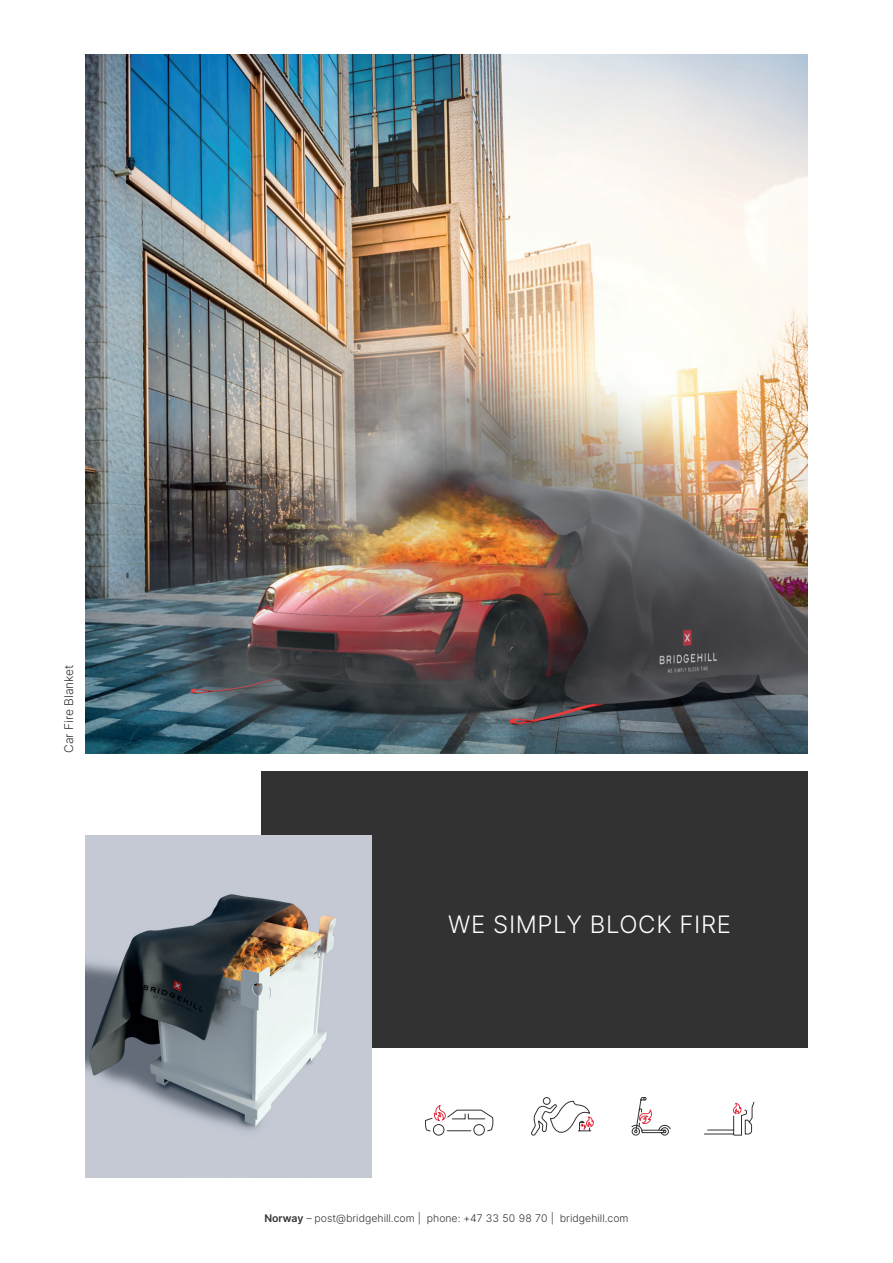
<style>
.page{position:relative;width:893px;height:1263px;background:#fff}
.page>*{position:absolute;margin:0;border:0;box-sizing:border-box;transform-origin:0 0}
.t1{font:300 24px "Inter";letter-spacing:.025em;color:#fff}
.t2{font:300 12px "Inter";color:#333233}
.t3{font:300 10.5px "Inter";color:#333233}
.s1{font-weight:600}
</style>
<div class="page">
<div style="left:261px;top:771px;width:547px;height:277px;background:#333233"></div>
<img style="left:85px;top:54px;width:723px;height:699px">
<img style="left:85px;top:836px;width:286px;height:342px">
<svg style="left:531px;top:1097px;width:63px;height:39px"></svg>
<svg style="left:425px;top:1105px;width:69px;height:31px"></svg>
<svg style="left:631px;top:1097px;width:40px;height:39px"></svg>
<svg style="left:704px;top:1102px;width:51px;height:34px"></svg>
<p class="t2" style="left:60px;top:753px;width:90px;rotate:-90deg">Car Fire Blanket</p>
<h1 class="t1" style="left:448px;top:907px;width:284px">WE SIMPLY BLOCK FIRE</h1>
<p class="t3" style="left:264px;top:1211px;width:366px"><span class="s1">Norway</span> – post@bridgehill.com | phone: +47 33 50 98 70 | bridgehill.com</p>
</div>
